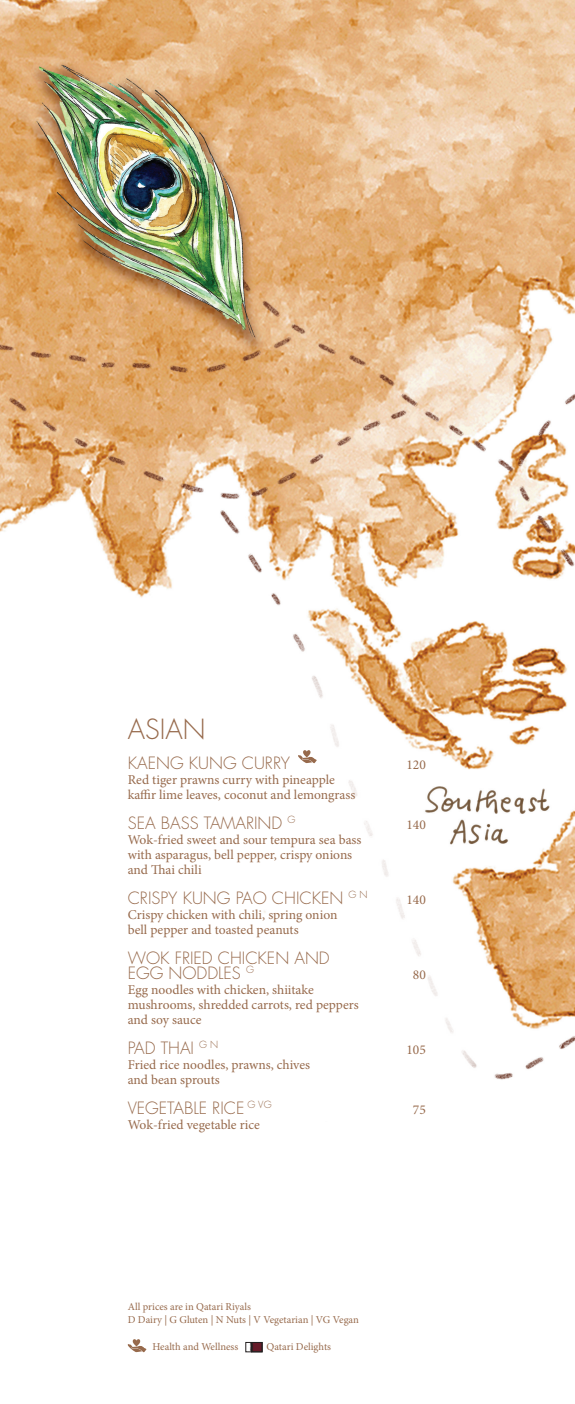
<style>
.page{position:relative;width:575px;height:1404px;background:#fff}
.page>*{position:absolute;margin:0;border:0;box-sizing:border-box;transform-origin:0 0}
.t1{font:300 27px "Futura Std";color:#976a4c}
.t2{font:300 16.5px/15px "Futura Std";color:#976a4c}
.t3{font:13.5px/15px "Minion Pro";color:#976a4c}
.t4{font:10.5px/13.5px "Minion Pro";color:#976a4c}
</style>
<div class="page">
<img style="left:0;top:0;width:574px;height:1070px">
<svg style="left:127px;top:1339px;width:19px;height:12px"></svg>
<svg style="left:250px;top:1344px;width:10px;height:5px"></svg>
<div style="left:245px;top:1342px;width:17px;height:9px;border:1px solid #231f20"></div>
<svg style="left:211px;top:601px;width:305px;height:479px"></svg>
<svg style="left:297px;top:749px;width:19px;height:14px"></svg>
<h1 class="t1" style="left:128px;top:712px;width:79px">ASIAN</h1>
<p class="t2" style="left:128px;top:755px;width:163px">KAENG KUNG CURRY</p>
<p class="t3" style="left:406px;top:757px;width:21px">120</p>
<p class="t3" style="left:128px;top:772px;width:229px">Red tiger prawns curry with pineapple kaffir lime leaves, coconut and lemongrass</p>
<p class="t2" style="left:128px;top:815px;width:169px">SEA BASS TAMARIND <sup>G</sup></p>
<p class="t3" style="left:406px;top:817px;width:21px">140</p>
<p class="t3" style="left:128px;top:832px;width:235px">Wok-fried sweet and sour tempura sea bass with asparagus, bell pepper, crispy onions and Thai chili</p>
<p class="t2" style="left:128px;top:890px;width:241px">CRISPY KUNG PAO CHICKEN <sup>G</sup> <sup>N</sup></p>
<p class="t3" style="left:406px;top:892px;width:21px">140</p>
<p class="t3" style="left:128px;top:907px;width:211px">Crispy chicken with chili, spring onion bell pepper and toasted peanuts</p>
<p class="t2" style="left:128px;top:950px;width:203px">WOK FRIED CHICKEN AND<br>EGG NODDLES <sup>G</sup></p>
<p class="t3" style="left:412px;top:967px;width:14px">80</p>
<p class="t3" style="left:128px;top:982px;width:232px">Egg noodles with chicken, shiitake mushrooms, shredded carrots, red peppers and soy sauce</p>
<p class="t2" style="left:128px;top:1040px;width:92px">PAD THAI <sup>G</sup> <sup>N</sup></p>
<p class="t3" style="left:406px;top:1042px;width:21px">105</p>
<p class="t3" style="left:128px;top:1057px;width:184px">Fried rice noodles, prawns, chives and bean sprouts</p>
<p class="t2" style="left:128px;top:1100px;width:145px">VEGETABLE RICE <sup>G</sup> <sup>VG</sup></p>
<p class="t3" style="left:412px;top:1102px;width:14px">75</p>
<p class="t3" style="left:128px;top:1117px;width:133px">Wok-fried vegetable rice</p>
<p class="t4" style="left:128px;top:1299px;width:232px">All prices are in Qatari Riyals<br>D Dairy | G Gluten | N Nuts | V Vegetarian | VG Vegan</p>
<p class="t4" style="left:152px;top:1339px;width:87px">Health and Wellness</p>
<p class="t4" style="left:266px;top:1339px;width:66px">Qatari Delights</p>
</div>
